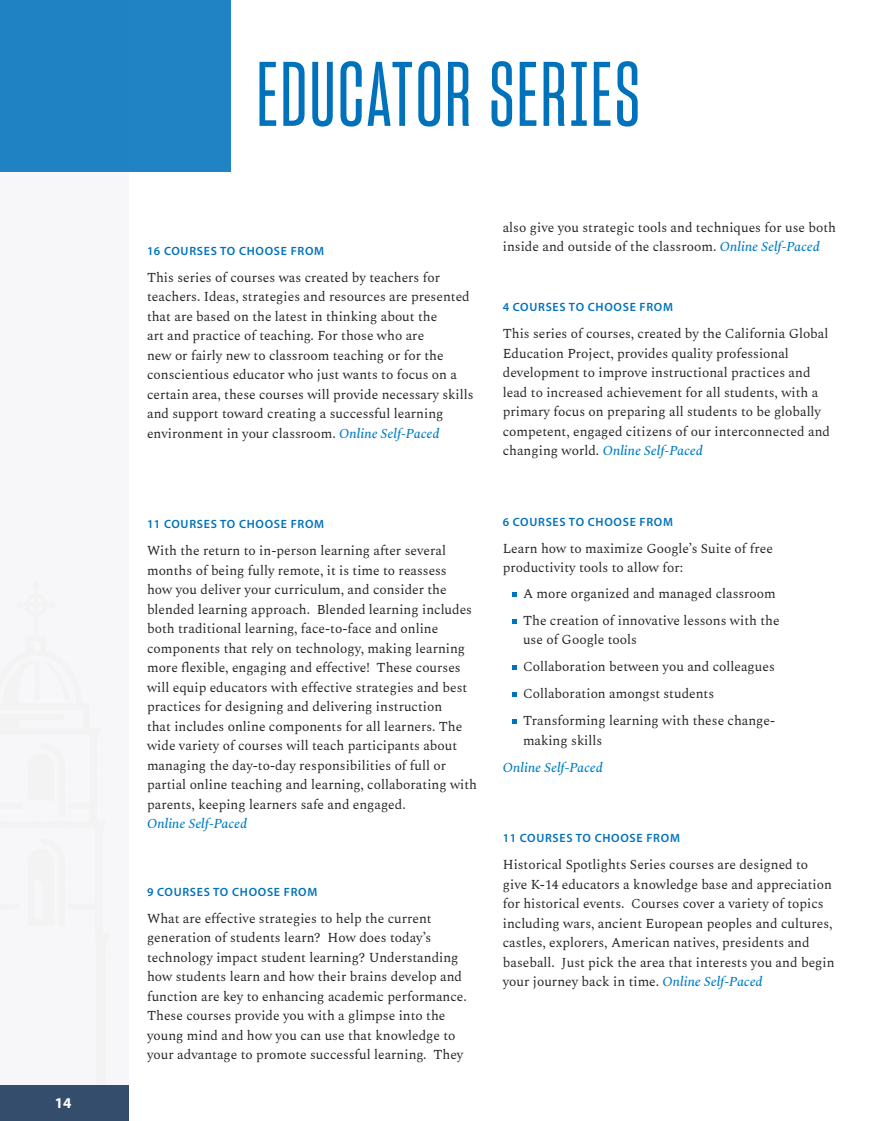
<style>
.page{position:relative;width:878px;height:1121px;background:#fff}
.page>*{position:absolute;margin:0;border:0;box-sizing:border-box;transform-origin:0 0}
.t1{font:89.7px "Sharp Grotesk Medium 11";letter-spacing:.02em;color:#0072bc}
.t2{font:700 15px "Myriad Pro";color:#fff}
.t3{font:13.5px/19.5px "Spectral";color:#262626}
.t4{font:italic 500 13.5px "Spectral";color:#007ec3}
.t5{font:600 12px "Myriad Pro";letter-spacing:.06em;color:#0072bc}
.s1{font-weight:500;font-style:italic;color:#007ec3}
</style>
<div class="page">
<div style="left:0;top:0;width:128px;height:1120px;background:#f7f6f9"></div>
<hr style="left:34px;top:581px;width:4px;height:58px;background:#f3f3f3;border-radius:2px">
<hr style="left:16px;top:603px;width:41px;height:4px;background:#f3f3f3;border-radius:2px">
<div style="left:0;top:1084px;width:128px;height:36px;background:#354d6d"></div>
<div style="left:0;top:0;width:230px;height:172px;background:#1e82c3"></div>
<svg style="left:512px;top:592px;width:4px;height:4px"></svg>
<svg style="left:512px;top:619px;width:4px;height:4px"></svg>
<svg style="left:512px;top:665px;width:4px;height:4px"></svg>
<svg style="left:512px;top:692px;width:4px;height:4px"></svg>
<svg style="left:512px;top:719px;width:4px;height:4px"></svg>
<p class="t2" style="left:55px;top:1093px;width:18px">14</p>
<h1 class="t1" style="left:256px;top:39px;width:386px">EDUCATOR SERIES</h1>
<p class="t5" style="left:147px;top:244px;width:179px">16 COURSES TO CHOOSE FROM</p>
<p class="t3" style="left:147px;top:268px;width:328px">This series of courses was created by teachers for teachers. Ideas, strategies and resources are presented that are based on the latest in thinking about the<br>art and practice of teaching. For those who are<br>new or fairly new to classroom teaching or for the conscientious educator who just wants to focus on a certain area, these courses will provide necessary skills and support toward creating a successful learning environment in your classroom. <span class="s1">Online Self-Paced</span></p>
<p class="t5" style="left:147px;top:517px;width:179px">11 COURSES TO CHOOSE FROM</p>
<p class="t3" style="left:147px;top:541px;width:331px">With the return to in-person learning after several months of being fully remote, it is time to reassess<br>how you deliver your curriculum, and consider the blended learning approach. Blended learning includes both traditional learning, face-to-face and online components that rely on technology, making learning more flexible, engaging and effective! These courses will equip educators with effective strategies and best practices for designing and delivering instruction<br>that includes online components for all learners. The wide variety of courses will teach participants about managing the day-to-day responsibilities of full or partial online teaching and learning, collaborating with parents, keeping learners safe and engaged.</p>
<p class="t4" style="left:147px;top:813px;width:102px">Online Self-Paced</p>
<p class="t5" style="left:147px;top:885px;width:172px">9 COURSES TO CHOOSE FROM</p>
<p class="t3" style="left:147px;top:908px;width:321px">What are effective strategies to help the current generation of students learn? How does today’s technology impact student learning? Understanding how students learn and how their brains develop and function are key to enhancing academic performance.<br>These courses provide you with a glimpse into the young mind and how you can use that knowledge to your advantage to promote successful learning. They</p>
<p class="t3" style="left:502px;top:218px;width:335px">also give you strategic tools and techniques for use both inside and outside of the classroom. <span class="s1">Online Self-Paced</span></p>
<p class="t5" style="left:502px;top:300px;width:172px">4 COURSES TO CHOOSE FROM</p>
<p class="t3" style="left:502px;top:324px;width:329px">This series of courses, created by the California Global Education Project, provides quality professional development to improve instructional practices and lead to increased achievement for all students, with a primary focus on preparing all students to be globally competent, engaged citizens of our interconnected and changing world. <span class="s1">Online Self-Paced</span></p>
<p class="t5" style="left:502px;top:515px;width:172px">6 COURSES TO CHOOSE FROM</p>
<p class="t3" style="left:502px;top:539px;width:272px">Learn how to maximize Google’s Suite of free productivity tools to allow for:</p>
<p class="t3" style="left:523px;top:580px;width:258px;line-height:27px">A more organized and managed classroom<br>The creation of innovative lessons with the</p>
<p class="t3" style="left:523px;top:626px;width:254px;line-height:27px">use of Google tools<br>Collaboration between you and colleagues Collaboration amongst students Transforming learning with these change-</p>
<p class="t3" style="left:523px;top:731px;width:81px">making skills</p>
<p class="t4" style="left:502px;top:757px;width:102px">Online Self-Paced</p>
<p class="t5" style="left:502px;top:831px;width:179px">11 COURSES TO CHOOSE FROM</p>
<p class="t3" style="left:502px;top:855px;width:333px">Historical Spotlights Series courses are designed to give K-14 educators a knowledge base and appreciation for historical events. Courses cover a variety of topics including wars, ancient European peoples and cultures, castles, explorers, American natives, presidents and baseball. Just pick the area that interests you and begin your journey back in time. <span class="s1">Online Self-Paced</span></p>
</div>
